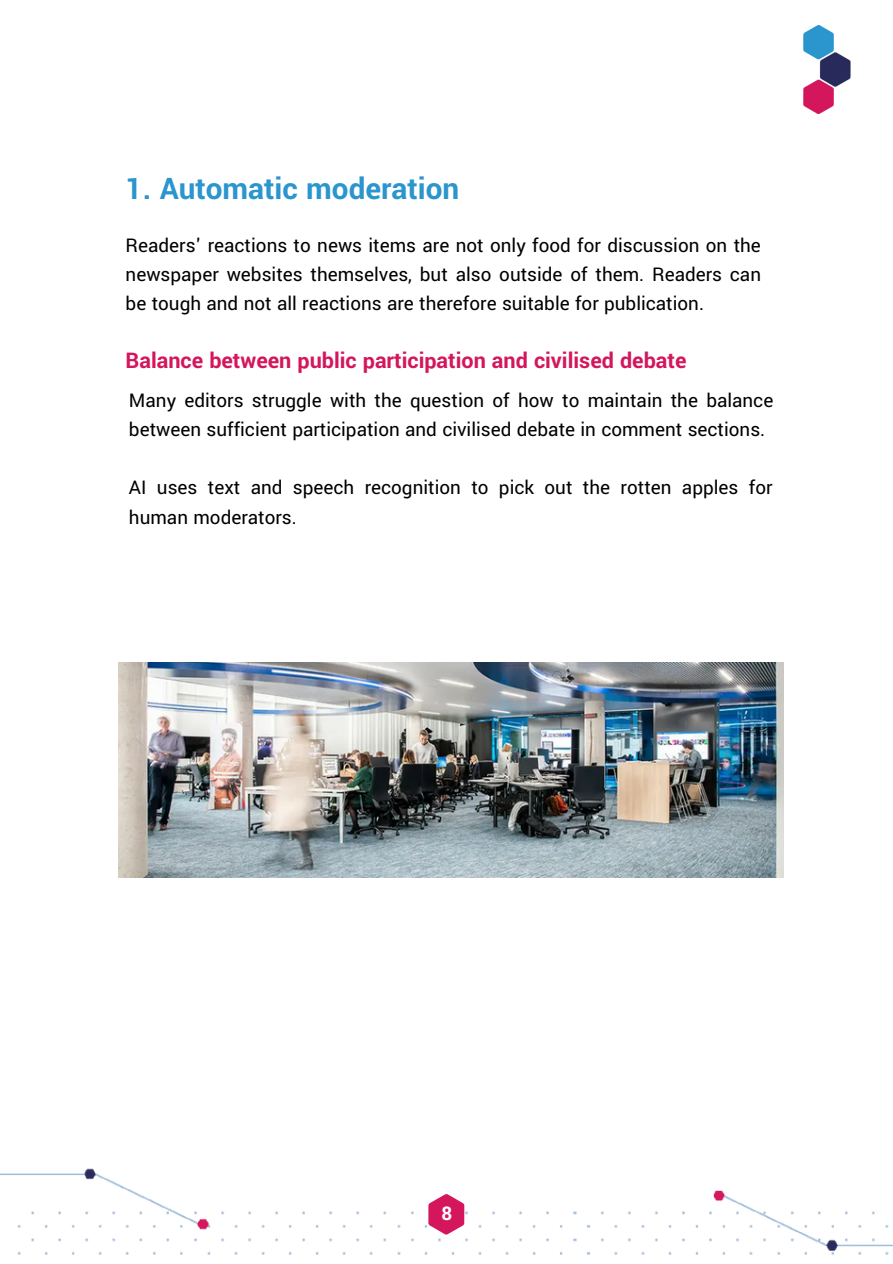
<style>
.page{position:relative;width:893px;height:1264px;background:#fff}
.page>*{position:absolute;margin:0;border:0;box-sizing:border-box;transform-origin:0 0}
.t1{font:700 33px "Yantramanav";color:#2b95ce}
.t2{font:700 24px "Yantramanav";color:#d4165c}
.t3{font:21px/29.2px "Yantramanav";color:#000}
.t4{font:700 21px "Yantramanav";color:#fff}
</style>
<div class="page">
<svg style="left:428px;top:1194px;width:36px;height:40px"></svg>
<img style="left:803px;top:25px;width:48px;height:88px">
<img style="left:119px;top:662px;width:664px;height:215px">
<p class="t1" style="left:126px;top:168px;width:335px">1. Automatic moderation</p>
<p class="t3" style="left:126px;top:231px;width:637px;text-align:justify">Readers' reactions to news items are not only food for discussion on the newspaper websites themselves, but also outside of them. Readers can be tough and not all reactions are therefore suitable for publication.</p>
<p class="t2" style="left:126px;top:345px;width:562px">Balance between public participation and civilised debate</p>
<p class="t3" style="left:129px;top:386px;width:645px">Many editors struggle with the question of how to maintain the balance between sufficient participation and civilised debate in comment sections.</p>
<p class="t3" style="left:129px;top:473px;width:645px">AI uses text and speech recognition to pick out the rotten apples for human moderators.</p>
<p class="t4" style="left:441px;top:1200px;width:12px">8</p>
</div>
